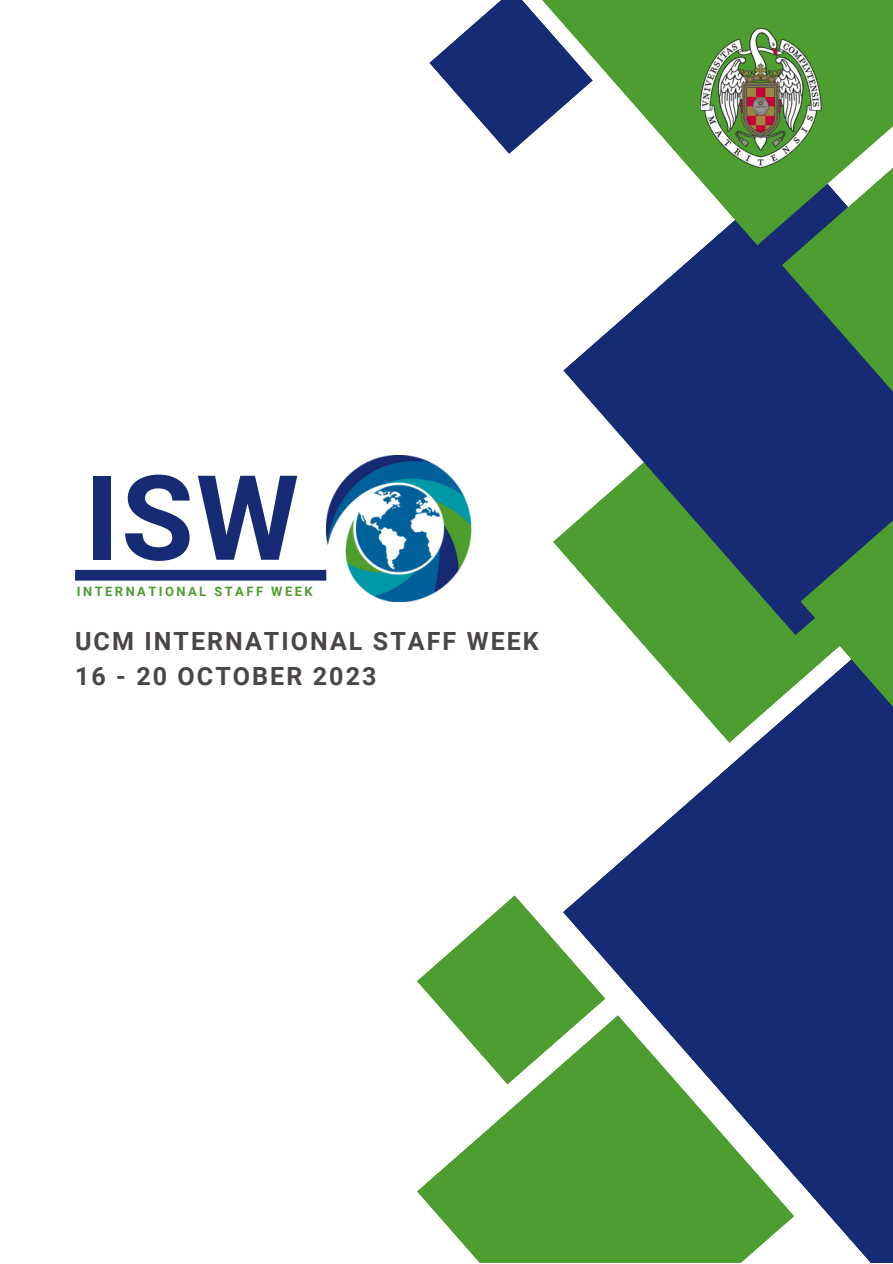
<style>
.page{position:relative;width:893px;height:1264px;background:#fff}
.page>*{position:absolute;margin:0;border:0;box-sizing:border-box;transform-origin:0 0}
.t1{font:700 118.05px "Roboto";color:#162b73}
.t2{font:700 25.05px "Roboto";letter-spacing:.08em;color:#4a4549}
.t3{font:700 12.9px "Roboto";letter-spacing:.19em;color:#4d9d30}
</style>
<div class="page">
<svg style="left:417px;top:1084px;width:145px;height:178px;fill:#4d9d30"></svg>
<svg style="left:417px;top:895px;width:145px;height:189px"></svg>
<svg style="left:562px;top:743px;width:330px;height:519px;fill:#162b73"></svg>
<svg style="left:553px;top:533px;width:339px;height:210px"></svg>
<svg style="left:563px;top:245px;width:329px;height:390px;fill:#162b73"></svg>
<svg style="left:781px;top:245px;width:111px;height:151px;background:#33674f"></svg>
<svg style="left:800px;top:490px;width:92px;height:242px;background:#39675c"></svg>
<svg style="left:593px;top:0;width:299px;height:245px;fill:#4d9d30"></svg>
<svg style="left:429px;top:0;width:164px;height:154px"></svg>
<img style="left:700px;top:29px;width:131px;height:138px">
<img style="left:327px;top:455px;width:145px;height:146px">
<div style="left:75px;top:570px;width:251px;height:10px;background:#162b73"></div>
<p class="t1" style="left:85px;top:450px;width:216px">ISW</p>
<p class="t3" style="left:77px;top:584px;width:237px">INTERNATIONAL STAFF WEEK</p>
<p class="t2" style="left:75px;top:626px;width:465px">UCM INTERNATIONAL STAFF WEEK</p>
<p class="t2" style="left:75px;top:661px;width:303px">16 - 20 OCTOBER 2023</p>
</div>
